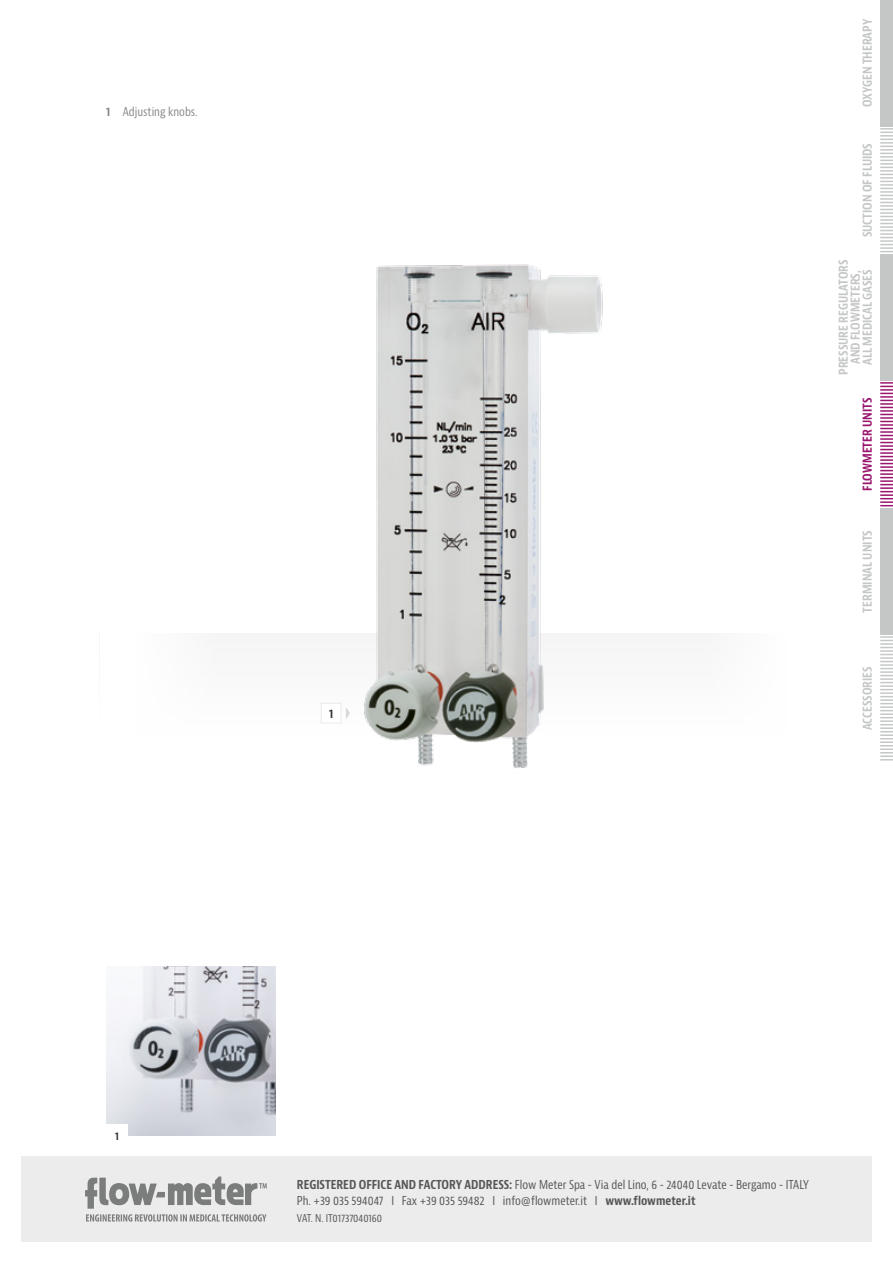
<style>
.page{position:relative;width:893px;height:1263px;background:#fff}
.page>*{position:absolute;margin:0;border:0;box-sizing:border-box;transform-origin:0 0}
.t1{font:condensed 12px/16.5px "Bernina Sans";color:#555756}
.t2{font:700 condensed 12px/12px "Bernina Sans";color:#c5c7c7;text-align:center}
.t3{font:condensed 12px "Bernina Sans";color:#878988}
.t4{font:700 condensed 12px "Bernina Sans";color:#99156e}
.t5{font:700 condensed 12px "Bernina Sans";color:#383937}
.t6{font:700 condensed 10.8px "Bernina Sans";color:#383937}
.t7{font:condensed 10.5px "Bernina Sans";letter-spacing:-.005em;color:#555756}
.s1{font-weight:700}
</style>
<div class="page">
<div style="left:100px;top:634px;width:704px;height:104px;background:#f9f9f9"></div>
<div style="left:690px;top:615px;width:132px;height:139px;background:#fff"></div>
<div style="left:100px;top:615px;width:131px;height:139px;background:#fff"></div>
<div style="left:21px;top:1157px;width:851px;height:85px;background:#ececec"></div>
<svg style="left:85px;top:1176px;width:182px;height:45px"></svg>
<img style="left:265px;top:264px;width:387px;height:504px">
<img style="left:106px;top:966px;width:169px;height:169px">
<div style="left:106px;top:1125px;width:22px;height:21px;background:#fff"></div>
<div style="left:321px;top:703px;width:20px;height:20px;background:#fff"></div>
<div style="left:321px;top:703px;width:21px;height:21px;border:1px solid #ececec"></div>
<svg style="left:346px;top:707px;width:4px;height:13px"></svg>
<div style="left:880px;top:0;width:13px;height:126px;background:#c5c7c7"></div>
<div style="left:880px;top:254px;width:13px;height:126px;background:#c5c7c7"></div>
<div style="left:880px;top:508px;width:13px;height:126px;background:#c5c7c7"></div>
<svg style="left:880px;top:128px;width:13px;height:124px"></svg>
<svg style="left:880px;top:382px;width:13px;height:124px"></svg>
<svg style="left:880px;top:636px;width:13px;height:124px"></svg>
<p class="t3" style="left:106px;top:104px;width:93px"><span class="s1">1</span> Adjusting knobs.</p>
<p class="t5" style="left:329px;top:706px;width:6px">1</p>
<p class="t2" style="left:862px;top:107px;width:90px;rotate:-90deg">OXYGEN THERAPY</p>
<p class="t2" style="left:862px;top:237px;width:96px;rotate:-90deg">SUCTION OF FLUIDS</p>
<p class="t2" style="left:838px;top:375px;width:117px;rotate:-90deg">PRESSURE REGULATORS<br>AND FLOWMETERS,<br>ALL MEDICAL GASES</p>
<p class="t4" style="left:860px;top:491px;width:95px;rotate:-90deg">FLOWMETER UNITS</p>
<p class="t2" style="left:862px;top:612px;width:84px;rotate:-90deg">TERMINAL UNITS</p>
<p class="t2" style="left:862px;top:730px;width:65px;rotate:-90deg">ACCESSORIES</p>
<p class="t6" style="left:115px;top:1129px;width:5px">1</p>
<p class="t1" style="left:297px;top:1176px;width:513px"><span class="s1">REGISTERED OFFICE AND FACTORY ADDRESS:</span> Flow Meter Spa - Via del Lino, 6 - 24040 Levate - Bergamo - ITALY<br>Ph. +39 035 594047 I Fax +39 035 59482 I info@flowmeter.it I <span class="s1">www.flowmeter.it</span></p>
<p class="t7" style="left:297px;top:1211px;width:87px">VAT. N. IT01737040160</p>
</div>
